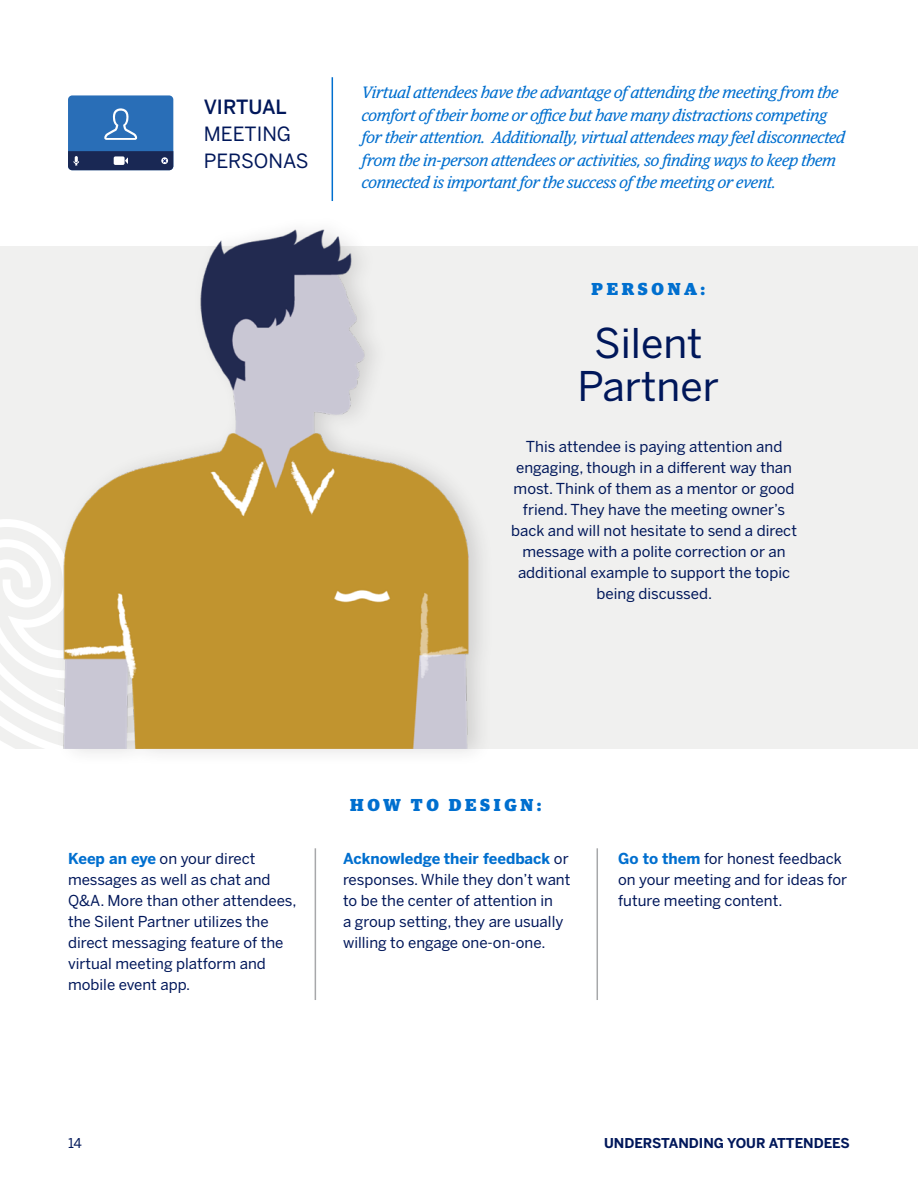
<style>
.page{position:relative;width:918px;height:1188px;background:#fff}
.page>*{position:absolute;margin:0;border:0;box-sizing:border-box;transform-origin:0 0}
.GBT_Body_1{font:40.65px/43.8px "Benton Sans";color:#00175a;text-align:center}
.GBT_Body_1-2{font:19.5px/27px "Benton Sans";color:#00175a}
.t1{font:900 17.4px "Guardian Egyp";letter-spacing:.21em;color:#006fcf}
.GBT_Intro_copy_itali{font:italic 16.5px/22.5px "Guardian Egyp";letter-spacing:-.01em;color:#006fcf}
.GBT_Body_1-3{font:15px/21px "Benton Sans";color:#00175a}
.t2{font:700 13.5px "Benton Sans";color:#00175a}
.t3{font:13.5px "Benton Sans";color:#00175a}
.s1{font-weight:500}
.s2{font-weight:700;color:#006fcf}
</style>
<div class="page">
<div style="left:68px;top:95px;width:105px;height:75px;background:#296eb7;border-radius:4px"></div>
<svg style="left:68px;top:151px;width:105px;height:19px;background:#2b3962"></svg>
<svg style="left:104px;top:108px;width:33px;height:32px"></svg>
<div style="left:0;top:246px;width:918px;height:502px;background:#f0f0ef"></div>
<hr style="left:332px;top:77px;width:1px;height:124px;background:#006fcf">
<hr style="left:315px;top:848px;width:1px;height:152px;background:#a7a8aa">
<hr style="left:597px;top:848px;width:1px;height:152px;background:#a7a8aa">
<div style="left:54px;top:213px;width:440px;height:553px;background:#231f20;opacity:.15"></div>
<img style="left:0;top:226px;width:494px;height:522px">
<p class="GBT_Body_1-2" style="left:204px;top:93px;width:106px"><span class="s1">VIRTUAL<br></span>MEETING<br>PERSONAS</p>
<p class="GBT_Intro_copy_itali" style="left:362px;top:81px;width:485px">Virtual attendees have the advantage of attending the meeting from the comfort of their home or office but have many distractions competing for their attention. Additionally, virtual attendees may feel disconnected from the in-person attendees or activities, so finding ways to keep them connected is important for the success of the meeting or event.</p>
<p class="t1" style="left:592px;top:276px;width:115px">PERSONA:</p>
<p class="GBT_Body_1" style="left:578px;top:320px;width:143px">Silent<br>Partner</p>
<p class="GBT_Body_1-3" style="left:511px;top:436px;width:287px;text-align:center">This attendee is paying attention and engaging, though in a different way than most. Think of them as a mentor or good friend. They have the meeting owner’s back and will not hesitate to send a direct message with a polite correction or an additional example to support the topic being discussed.</p>
<p class="t1" style="left:350px;top:791px;width:193px">HOW TO DESIGN:</p>
<p class="GBT_Body_1-3" style="left:68px;top:848px;width:230px"><span class="s2">Keep an eye</span> on your direct messages as well as chat and<br>Q&amp;A. More than other attendees, the Silent Partner utilizes the direct messaging feature of the virtual meeting platform and mobile event app.</p>
<p class="GBT_Body_1-3" style="left:343px;top:848px;width:229px"><span class="s2">Acknowledge their feedback</span> or responses. While they don’t want to be the center of attention in<br>a group setting, they are usually willing to engage one-on-one.</p>
<p class="GBT_Body_1-3" style="left:618px;top:848px;width:231px"><span class="s2">Go to them</span> for honest feedback on your meeting and for ideas for future meeting content.</p>
<p class="t3" style="left:68px;top:1135px;width:15px">14</p>
<p class="t2" style="left:604px;top:1135px;width:247px">UNDERSTANDING YOUR ATTENDEES</p>
</div>
